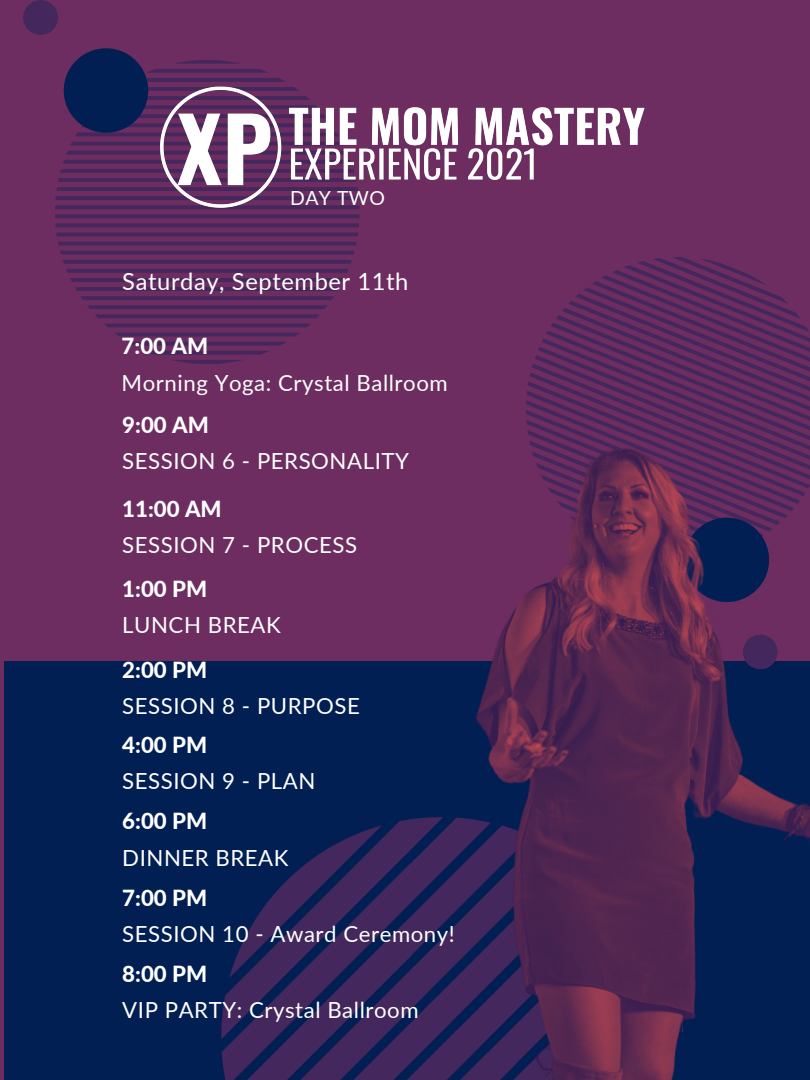
<style>
.page{position:relative;width:810px;height:1080px;background:#6d2d61}
.page>*{position:absolute;margin:0;border:0;box-sizing:border-box;transform-origin:0 0}
.t1{font:23.69px "Lato";letter-spacing:.025em;color:#fff}
.t2{font:22.19px "Lato";letter-spacing:.025em;color:#fff}
.t3{font:800 22.19px "Lato";color:#fff}
.t4{font:19.44px "Lato";letter-spacing:.025em;color:#fff}
</style>
<div class="page">
<div style="left:4px;top:662px;width:806px;height:418px;background:#021f53"></div>
<svg style="left:222px;top:826px;width:158px;height:254px"></svg>
<svg style="left:244px;top:840px;width:136px;height:240px;fill:#44275c"></svg>
<svg style="left:58px;top:242px;width:97px;height:3px"></svg>
<svg style="left:56px;top:233px;width:99px;height:3px"></svg>
<svg style="left:115px;top:333px;width:184px;height:3px"></svg>
<svg style="left:104px;top:324px;width:206px;height:3px"></svg>
<svg style="left:60px;top:251px;width:283px;height:67px"></svg>
<svg style="left:128px;top:342px;width:158px;height:22px"></svg>
<svg style="left:81px;top:63px;width:74px;height:64px"></svg>
<svg style="left:71px;top:142px;width:84px;height:3px"></svg>
<svg style="left:55px;top:151px;width:100px;height:76px"></svg>
<svg style="left:75px;top:133px;width:80px;height:3px"></svg>
<div style="left:64px;top:48px;width:84px;height:85px;background:#021f53;border-radius:50%"></div>
<svg style="left:34px;top:0;width:14px;height:2px"></svg>
<svg style="left:526px;top:257px;width:284px;height:161px"></svg>
<img style="left:155px;top:60px;width:500px;height:221px">
<img style="left:380px;top:418px;width:430px;height:662px">
<p class="t4" style="left:290px;top:185px;width:97px">DAY TWO</p>
<p class="t1" style="left:122px;top:266px;width:288px">Saturday, September 11th</p>
<p class="t3" style="left:122px;top:332px;width:88px">7:00 AM</p>
<p class="t2" style="left:122px;top:369px;width:328px">Morning Yoga: Crystal Ballroom</p>
<p class="t3" style="left:122px;top:411px;width:88px">9:00 AM</p>
<p class="t2" style="left:122px;top:448px;width:288px">SESSION 6 - PERSONALITY</p>
<p class="t3" style="left:122px;top:495px;width:101px">11:00 AM</p>
<p class="t2" style="left:122px;top:531px;width:236px">SESSION 7 - PROCESS</p>
<p class="t3" style="left:122px;top:575px;width:86px">1:00 PM</p>
<p class="t2" style="left:122px;top:611px;width:160px">LUNCH BREAK</p>
<p class="t3" style="left:122px;top:656px;width:86px">2:00 PM</p>
<p class="t2" style="left:122px;top:693px;width:239px">SESSION 8 - PURPOSE</p>
<p class="t3" style="left:122px;top:731px;width:86px">4:00 PM</p>
<p class="t2" style="left:122px;top:768px;width:195px">SESSION 9 - PLAN</p>
<p class="t3" style="left:122px;top:807px;width:86px">6:00 PM</p>
<p class="t2" style="left:122px;top:844px;width:168px">DINNER BREAK</p>
<p class="t3" style="left:122px;top:884px;width:86px">7:00 PM</p>
<p class="t2" style="left:122px;top:920px;width:334px">SESSION 10 - Award Ceremony!</p>
<p class="t3" style="left:122px;top:960px;width:86px">8:00 PM</p>
<p class="t2" style="left:122px;top:997px;width:298px">VIP PARTY: Crystal Ballroom</p>
</div>
